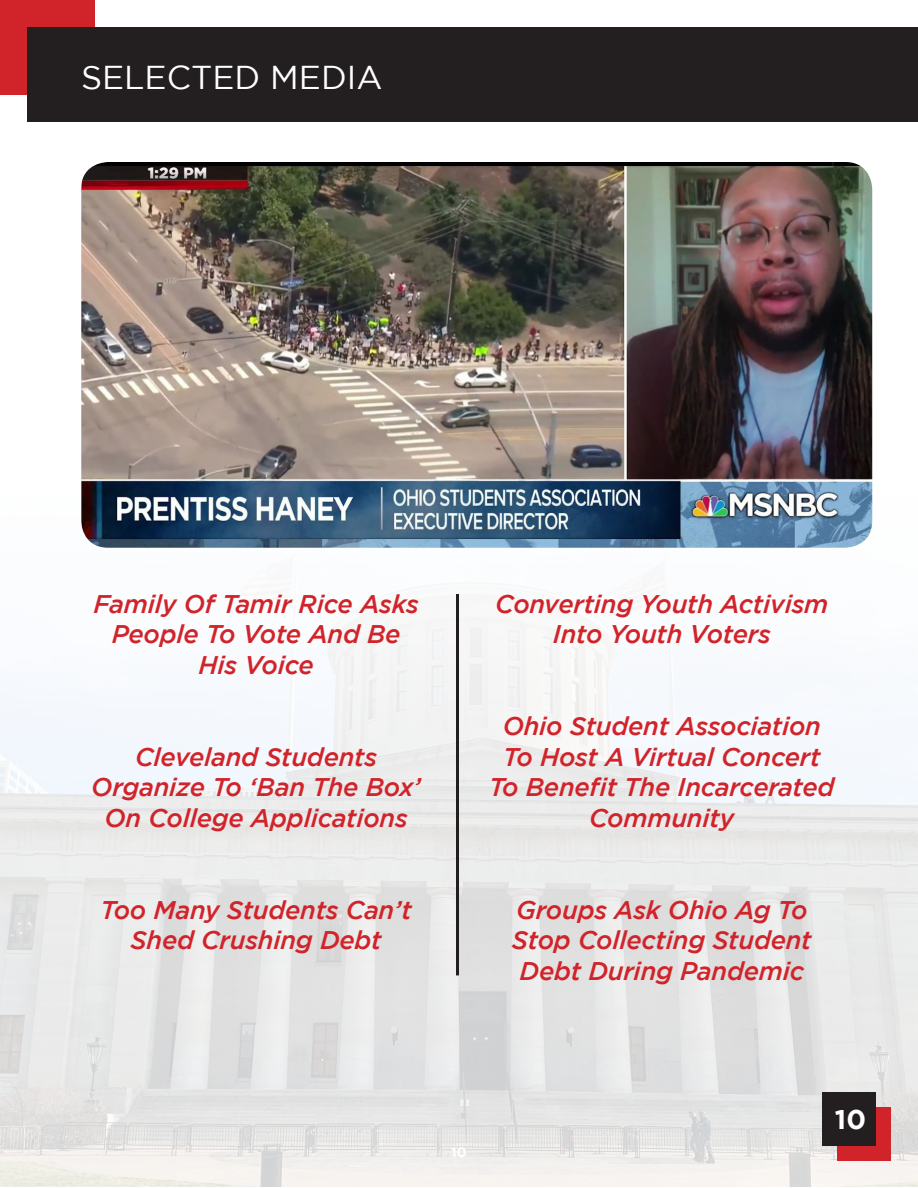
<style>
.page{position:relative;width:918px;height:1188px;background:#fff}
.page>*{position:absolute;margin:0;border:0;box-sizing:border-box;transform-origin:0 0}
.t1{font:33px "Gotham";color:#fff}
.Body-Copy{font:700 27px "Gotham";color:#fff}
.Body-Copy-2{font:italic 500 25.5px/30.6px "Gotham";letter-spacing:-.01em;color:#d1232a;text-align:center}
.t2{font:700 13.5px "Gotham";color:#fff}
</style>
<div class="page">
<img style="left:0;top:187px;width:918px;height:999px">
<div style="left:837px;top:1107px;width:54px;height:54px;background:#d1232a"></div>
<div style="left:0;top:0;width:94px;height:94px;background:#d1232a"></div>
<div style="left:27px;top:27px;width:891px;height:95px;background:#231f20"></div>
<div style="left:822px;top:1092px;width:54px;height:54px;background:#231f20"></div>
<hr style="left:456px;top:594px;width:3px;height:381px;background:#231f20">
<img style="left:81px;top:162px;width:791px;height:386px">
<p class="t1" style="left:81px;top:59px;width:303px">SELECTED MEDIA</p>
<p class="Body-Copy-2" style="left:94px;top:588px;width:327px">Family Of Tamir Rice Asks</p>
<p class="Body-Copy-2" style="left:112px;top:619px;width:290px">People To Vote And Be</p>
<p class="Body-Copy-2" style="left:199px;top:649px;width:117px">His Voice</p>
<p class="Body-Copy-2" style="left:135px;top:741px;width:243px">Cleveland Students</p>
<p class="Body-Copy-2" style="left:91px;top:772px;width:331px">Organize To ‘Ban The Box’</p>
<p class="Body-Copy-2" style="left:104px;top:802px;width:305px">On College Applications</p>
<p class="Body-Copy-2" style="left:101px;top:894px;width:313px">Too Many Students Can’t</p>
<p class="Body-Copy-2" style="left:131px;top:925px;width:253px">Shed Crushing Debt</p>
<p class="Body-Copy-2" style="left:495px;top:588px;width:335px">Converting Youth Activism</p>
<p class="Body-Copy-2" style="left:553px;top:619px;width:219px">Into Youth Voters</p>
<p class="Body-Copy-2" style="left:489px;top:711px;width:347px">Ohio Student Association<br>To Host A Virtual Concert<br>To Benefit The Incarcerated<br>Community</p>
<p class="Body-Copy-2" style="left:516px;top:894px;width:293px">Groups Ask Ohio Ag To</p>
<p class="Body-Copy-2" style="left:512px;top:925px;width:301px">Stop Collecting Student</p>
<p class="Body-Copy-2" style="left:520px;top:955px;width:286px">Debt During Pandemic</p>
<p class="t2" style="left:451px;top:1145px;width:17px">10</p>
<p class="Body-Copy" style="left:835px;top:1104px;width:33px">10</p>
</div>
